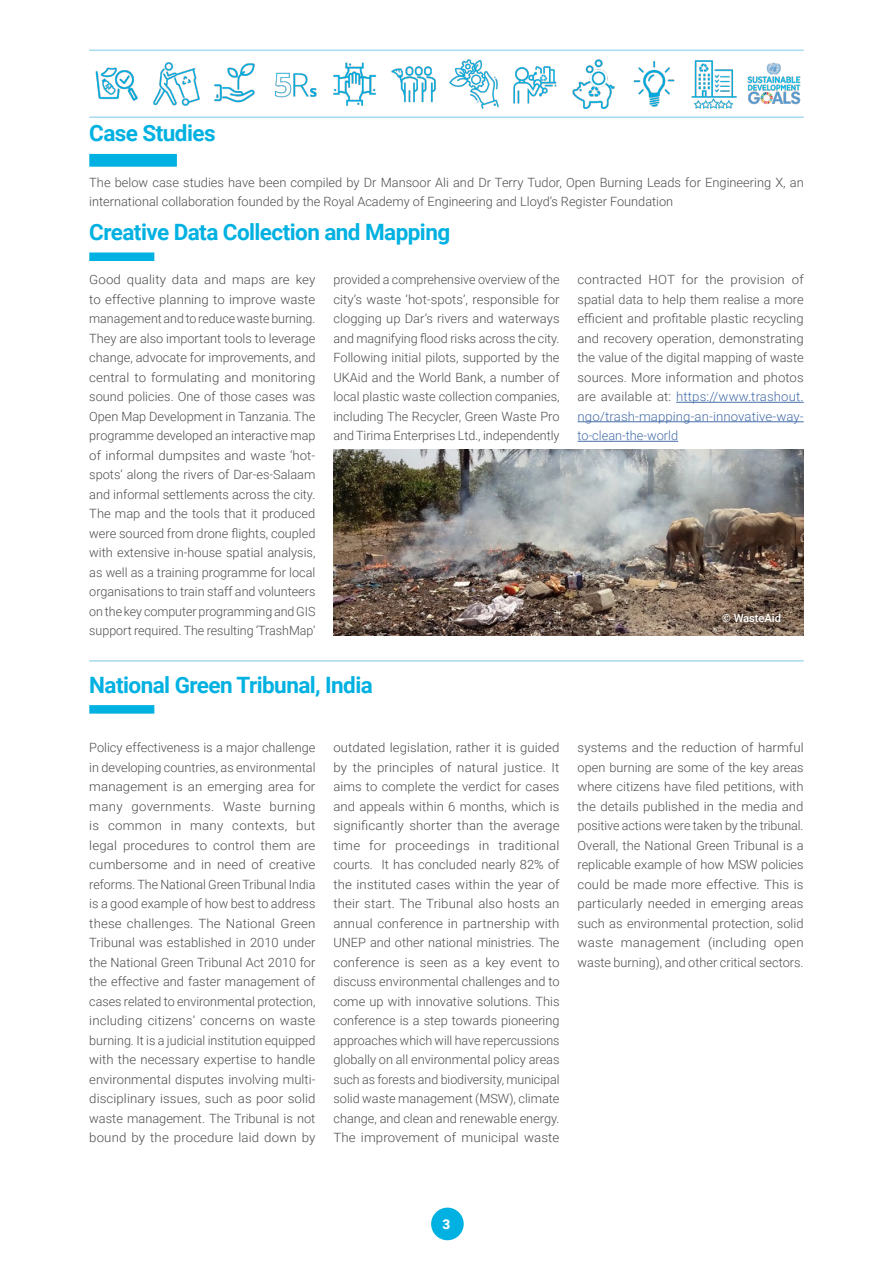
<style>
.page{position:relative;width:893px;height:1263px;background:#fff}
.page>*{position:absolute;margin:0;border:0;box-sizing:border-box;transform-origin:0 0}
.t1{font:700 22.5px "Roboto";letter-spacing:-.025em;color:#00b1e1}
.t2{font:900 13.5px "Roboto";color:#fff}
.t3{font:300 12.75px/19.5px "Roboto";color:#4d4d4f;text-align:justify;scale:1.04 1}
.t4{font:300 12.75px/19.5px "Roboto";color:#4d4d4f;text-align:justify}
.t5{font:500 11.25px "Roboto";letter-spacing:-.01em;color:#fff}
.s1{color:#456da9}
</style>
<div class="page">
<img style="left:95px;top:67px;width:43px;height:34px">
<img style="left:153px;top:62px;width:47px;height:44px">
<img style="left:214px;top:63px;width:41px;height:40px">
<img style="left:274px;top:72px;width:43px;height:26px">
<img style="left:333px;top:62px;width:44px;height:44px">
<img style="left:391px;top:66px;width:45px;height:37px">
<img style="left:449px;top:59px;width:50px;height:49px">
<img style="left:513px;top:66px;width:44px;height:38px">
<img style="left:572px;top:59px;width:43px;height:49px">
<img style="left:633px;top:60px;width:42px;height:47px">
<img style="left:691px;top:60px;width:46px;height:48px">
<img style="left:747px;top:62px;width:53px;height:43px">
<hr style="left:89px;top:116px;width:715px;height:2px;background:#a6daf0">
<hr style="left:89px;top:50px;width:715px;height:1px;background:#a6daf0">
<div style="left:89px;top:154px;width:88px;height:13px;background:#00b1e1"></div>
<div style="left:89px;top:252px;width:65px;height:9px;background:#00b1e1"></div>
<div style="left:89px;top:705px;width:65px;height:9px;background:#00b1e1"></div>
<hr style="left:89px;top:660px;width:715px;height:2px;background:#a6daf0">
<hr style="left:676px;top:402px;width:128px;height:1px;background:#456da9">
<hr style="left:578px;top:421px;width:226px;height:1px;background:#456da9">
<hr style="left:578px;top:441px;width:100px;height:1px;background:#456da9">
<img style="left:334px;top:449px;width:470px;height:186px">
<div style="left:431px;top:1207px;width:33px;height:33px;background:#00b1e1;border-radius:50%"></div>
<h1 class="t1" style="left:89px;top:117px;width:128px">Case Studies</h1>
<p class="t4" style="left:89px;top:172px;width:716px">The below case studies have been compiled by Dr Mansoor Ali and Dr Terry Tudor, Open Burning Leads for Engineering X, an international collaboration founded by the Royal Academy of Engineering and Lloyd’s Register Foundation</p>
<h1 class="t1" style="left:89px;top:216px;width:362px">Creative Data Collection and Mapping</h1>
<p class="t3" style="left:89px;top:270px;width:219px">Good quality data and maps are key to effective planning to improve waste management and to reduce waste burning.<br>They are also important tools to leverage change, advocate for improvements, and central to formulating and monitoring sound policies. One of those cases was Open Map Development in Tanzania. The programme developed an interactive map of informal dumpsites and waste ‘hot&shy;spots’ along the rivers of Dar-es-Salaam and informal settlements across the city.<br>The map and the tools that it produced were sourced from drone flights, coupled with extensive in-house spatial analysis, as well as a training programme for local organisations to train staff and volunteers on the key computer programming and GIS support required. The resulting ‘TrashMap’</p>
<p class="t4" style="left:333px;top:270px;width:228px">provided a comprehensive overview of the city’s waste ‘hot-spots’, responsible for clogging up Dar’s rivers and waterways and magnifying flood risks across the city.<br>Following initial pilots, supported by the UKAid and the World Bank, a number of local plastic waste collection companies, including The Recycler, Green Waste Pro and Tirima Enterprises Ltd., independently</p>
<p class="t3" style="left:578px;top:270px;width:219px">contracted HOT for the provision of spatial data to help them realise a more efficient and profitable plastic recycling and recovery operation, demonstrating the value of the digital mapping of waste sources. More information and photos are available at: <span class="s1">https://www.trashout. ngo/trash-mapping-an-innovative-way&shy;to-clean-the-world</span></p>
<p class="t5" style="left:722px;top:610px;width:60px">© WasteAid</p>
<h1 class="t1" style="left:89px;top:669px;width:285px">National Green Tribunal, India</h1>
<p class="t4" style="left:89px;top:738px;width:228px">Policy effectiveness is a major challenge in developing countries, as environmental management is an emerging area for many governments. Waste burning is common in many contexts, but legal procedures to control them are cumbersome and in need of creative reforms. The National Green Tribunal India is a good example of how best to address these challenges. The National Green Tribunal was established in 2010 under the National Green Tribunal Act 2010 for the effective and faster management of cases related to environmental protection, including citizens’ concerns on waste burning. It is a judicial institution equipped with the necessary expertise to handle environmental disputes involving multi&shy;disciplinary issues, such as poor solid waste management. The Tribunal is not bound by the procedure laid down by</p>
<p class="t3" style="left:333px;top:738px;width:219px">outdated legislation, rather it is guided by the principles of natural justice. It aims to complete the verdict for cases and appeals within 6 months, which is significantly shorter than the average time for proceedings in traditional courts. It has concluded nearly 82% of the instituted cases within the year of their start. The Tribunal also hosts an annual conference in partnership with UNEP and other national ministries. The conference is seen as a key event to discuss environmental challenges and to come up with innovative solutions. This conference is a step towards pioneering approaches which will have repercussions globally on all environmental policy areas such as forests and biodiversity, municipal solid waste management (MSW), climate change, and clean and renewable energy.<br>The improvement of municipal waste</p>
<p class="t3" style="left:578px;top:738px;width:219px">systems and the reduction of harmful open burning are some of the key areas where citizens have filed petitions, with the details published in the media and positive actions were taken by the tribunal.<br>Overall, the National Green Tribunal is a replicable example of how MSW policies could be made more effective. This is particularly needed in emerging areas such as environmental protection, solid waste management (including open waste burning), and other critical sectors.</p>
<p class="t2" style="left:443px;top:1215px;width:9px">3</p>
</div>
